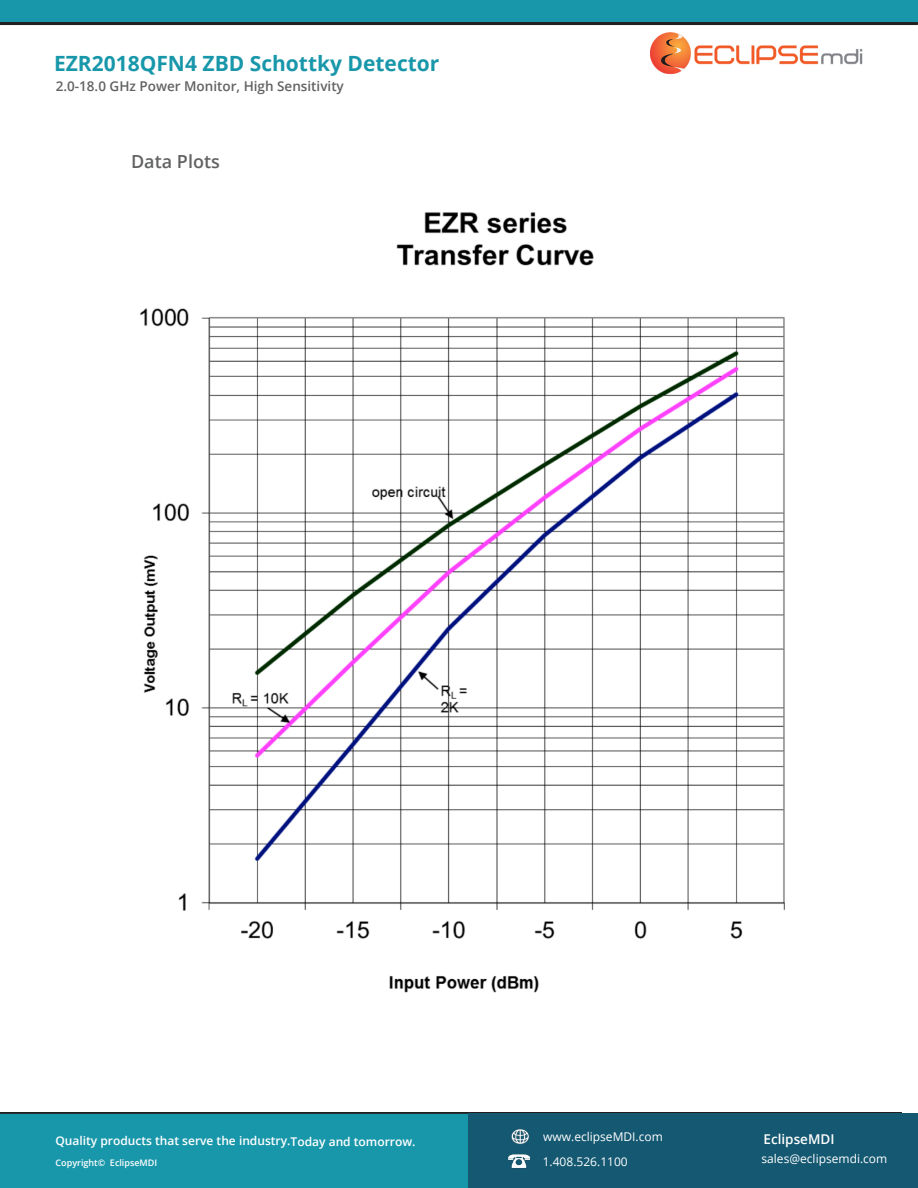
<style>
.page{position:relative;width:918px;height:1188px;background:#fff}
.page>*{position:absolute;margin:0;border:0;box-sizing:border-box;transform-origin:0 0}
.t1{font:700 21px "Open Sans";color:#1997aa}
.t2{font:600 18px "Open Sans";color:#616262}
.t3{font:600 13.5px "Open Sans";color:#616262}
.t4{font:600 13.5px "Open Sans";color:#fff}
.t5{font:600 12px "Open Sans";color:#fff}
.t6{font:12px "Open Sans";color:#fff}
.t7{font:600 9px "Open Sans";color:#fff}
</style>
<div class="page">
<div style="left:0;top:0;width:918px;height:22px;background:#1997aa"></div>
<hr style="left:0;top:22px;width:918px;height:3px;background:#231f20">
<div style="left:0;top:1113px;width:469px;height:75px;background:#1997aa"></div>
<div style="left:469px;top:1113px;width:449px;height:75px;background:#145871"></div>
<img style="left:508px;top:1154px;width:21px;height:14px">
<img style="left:511px;top:1129px;width:18px;height:16px">
<img style="left:650px;top:32px;width:213px;height:43px">
<img style="left:140px;top:212px;width:645px;height:781px">
<p class="t1" style="left:54px;top:48px;width:387px">EZR2018QFN4 ZBD Schottky Detector</p>
<p class="t3" style="left:56px;top:77px;width:290px">2.0-18.0 GHz Power Monitor, High Sensitivity</p>
<p class="t2" style="left:131px;top:149px;width:90px">Data Plots</p>
<p class="t6" style="left:543px;top:1129px;width:121px">www.eclipseMDI.com</p>
<p class="t4" style="left:764px;top:1129px;width:72px">EclipseMDI</p>
<p class="t6" style="left:543px;top:1153px;width:87px">1.408.526.1100</p>
<p class="t5" style="left:55px;top:1133px;width:362px">Quality products that serve the industry.Today and tomorrow.</p>
<p class="t7" style="left:56px;top:1157px;width:103px">Copyright© EclipseMDI</p>
<p class="t6" style="left:762px;top:1151px;width:127px">sales@eclipsemdi.com</p>
</div>
